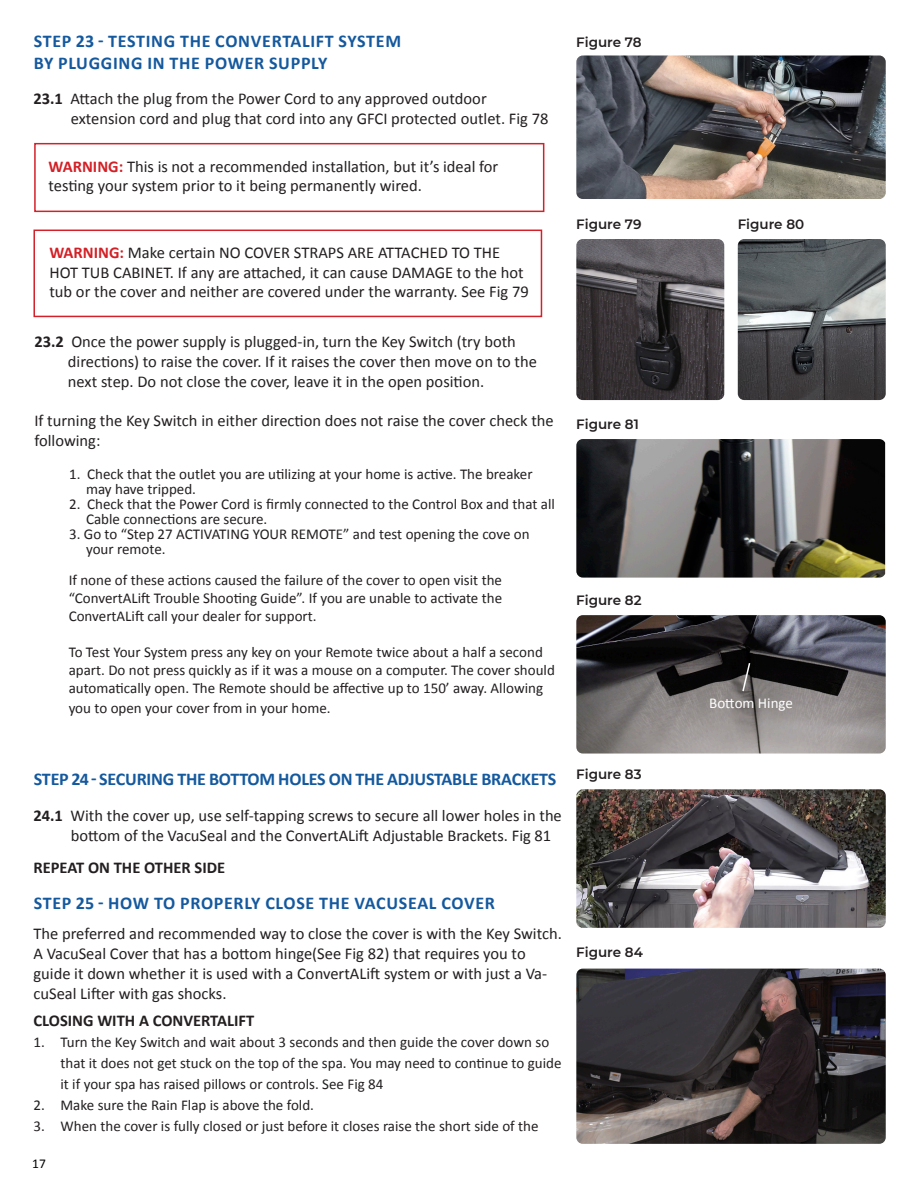
<style>
.page{position:relative;width:918px;height:1188px;background:#fff}
.page>*{position:absolute;margin:0;border:0;box-sizing:border-box;transform-origin:0 0}
.t1{font:700 18px "Calibri";letter-spacing:.03em;color:#14599e}
.t2{font:700 18px "Calibri";letter-spacing:-.01em;color:#14599e}
.t3{font:16.5px/19.8px "Calibri";color:#231f20}
.t4{font:700 16.5px "Calibri";color:#231f20}
.t5{font:15px/18px "Calibri";color:#231f20}
.t6{font:15px "Calibri";color:#fff}
.t7{font:600 13.5px "Montserrat";color:#231f20}
.t8{font:13.5px "Calibri";color:#040503}
.s1{font-weight:700}
.s2{font-weight:700;color:#d32026}
</style>
<div class="page">
<img style="left:576px;top:239px;width:148px;height:161px">
<img style="left:576px;top:55px;width:310px;height:144px">
<img style="left:576px;top:439px;width:309px;height:139px">
<img style="left:576px;top:615px;width:310px;height:139px">
<img style="left:576px;top:789px;width:310px;height:139px">
<img style="left:576px;top:969px;width:310px;height:175px">
<img style="left:738px;top:239px;width:148px;height:161px">
<div style="left:33px;top:230px;width:509px;height:87px;background:#fff;border:2px solid #d32029"></div>
<div style="left:34px;top:143px;width:510px;height:69px;background:#fff;border:2px solid #d32029"></div>
<svg style="left:741px;top:661px;width:10px;height:32px"></svg>
<p class="t1" style="left:34px;top:28px;width:369px">STEP 23 - TESTING THE CONVERTALIFT SYSTEM</p>
<p class="t1" style="left:34px;top:50px;width:295px">BY PLUGGING IN THE POWER SUPPLY</p>
<p class="t3" style="left:33px;top:88px;width:455px"><span class="s1">23.1</span> Attach the plug from the Power Cord to any approved outdoor</p>
<p class="t3" style="left:71px;top:108px;width:479px">extension cord and plug that cord into any GFCI protected outlet. Fig 78</p>
<p class="t3" style="left:49px;top:156px;width:451px"><span class="s2">WARNING:</span> This is not a recommended installation, but it’s ideal for testing your system prior to it being permanently wired.</p>
<p class="t3" style="left:49px;top:242px;width:481px"><span class="s2">WARNING:</span> Make certain NO COVER STRAPS ARE ATTACHED TO THE<br>HOT TUB CABINET. If any are attached, it can cause DAMAGE to the hot tub or the cover and neither are covered under the warranty. See Fig 79</p>
<p class="t3" style="left:34px;top:331px;width:483px"><span class="s1">23.2</span> Once the power supply is plugged-in, turn the Key Switch (try both</p>
<p class="t3" style="left:68px;top:351px;width:470px">directions) to raise the cover. If it raises the cover then move on to the</p>
<p class="t3" style="left:68px;top:371px;width:418px">next step. Do not close the cover, leave it in the open position.</p>
<p class="t3" style="left:34px;top:410px;width:521px">If turning the Key Switch in either direction does not raise the cover check the following:</p>
<p class="t5" style="left:69px;top:464px;width:465px">1. Check that the outlet you are utilizing at your home is active. The breaker</p>
<p class="t5" style="left:86px;top:479px;width:111px">may have tripped.</p>
<p class="t5" style="left:69px;top:494px;width:487px">2. Check that the Power Cord is firmly connected to the Control Box and that all</p>
<p class="t5" style="left:86px;top:509px;width:183px">Cable connections are secure.</p>
<p class="t5" style="left:69px;top:524px;width:462px">3. Go to “Step 27 ACTIVATING YOUR REMOTE” and test opening the cove on</p>
<p class="t5" style="left:86px;top:539px;width:81px">your remote.</p>
<p class="t5" style="left:69px;top:570px;width:435px">If none of these actions caused the failure of the cover to open visit the “ConvertALift Trouble Shooting Guide”. If you are unable to activate the</p>
<p class="t5" style="left:69px;top:606px;width:249px">ConvertALift call your dealer for support.</p>
<p class="t5" style="left:69px;top:642px;width:488px">To Test Your System press any key on your Remote twice about a half a second apart. Do not press quickly as if it was a mouse on a computer. The cover should automatically open. The Remote should be affective up to 150’ away. Allowing</p>
<p class="t5" style="left:69px;top:698px;width:263px">you to open your cover from in your home.</p>
<p class="t7" style="left:576px;top:32px;width:67px">Figure 78</p>
<p class="t7" style="left:576px;top:215px;width:67px">Figure 79</p>
<p class="t7" style="left:738px;top:215px;width:68px">Figure 80</p>
<p class="t7" style="left:576px;top:414px;width:64px">Figure 81</p>
<p class="t7" style="left:576px;top:590px;width:67px">Figure 82</p>
<p class="t6" style="left:709px;top:692px;width:85px">Bottom Hinge</p>
<p class="t2" style="left:34px;top:766px;width:524px">STEP 24 - SECURING THE BOTTOM HOLES ON THE ADJUSTABLE BRACKETS</p>
<p class="t3" style="left:33px;top:806px;width:530px"><span class="s1">24.1</span> With the cover up, use self-tapping screws to secure all lower holes in the</p>
<p class="t3" style="left:71px;top:825px;width:482px">bottom of the VacuSeal and the ConvertALift Adjustable Brackets. Fig 81</p>
<p class="t4" style="left:33px;top:856px;width:193px">REPEAT ON THE OTHER SIDE</p>
<p class="t1" style="left:34px;top:891px;width:463px">STEP 25 - HOW TO PROPERLY CLOSE THE VACUSEAL COVER</p>
<p class="t3" style="left:33px;top:923px;width:530px">The preferred and recommended way to close the cover is with the Key Switch.<br>A VacuSeal Cover that has a bottom hinge(See Fig 82) that requires you to guide it down whether it is used with a ConvertALift system or with just a Va&shy;cuSeal Lifter with gas shocks.</p>
<p class="t4" style="left:33px;top:1009px;width:222px">CLOSING WITH A CONVERTALIFT</p>
<p class="t5" style="left:60px;top:1031px;width:503px;line-height:21px;text-indent:-27px">1. Turn the Key Switch and wait about 3 seconds and then guide the cover down so that it does not get stuck on the top of the spa. You may need to continue to guide it if your spa has raised pillows or controls. See Fig 84</p>
<p class="t5" style="left:33px;top:1095px;width:282px">2. Make sure the Rain Flap is above the fold.</p>
<p class="t5" style="left:33px;top:1116px;width:507px">3. When the cover is fully closed or just before it closes raise the short side of the</p>
<p class="t8" style="left:32px;top:1154px;width:15px">17</p>
<p class="t7" style="left:576px;top:764px;width:67px">Figure 83</p>
<p class="t7" style="left:576px;top:943px;width:68px">Figure 84</p>
</div>
